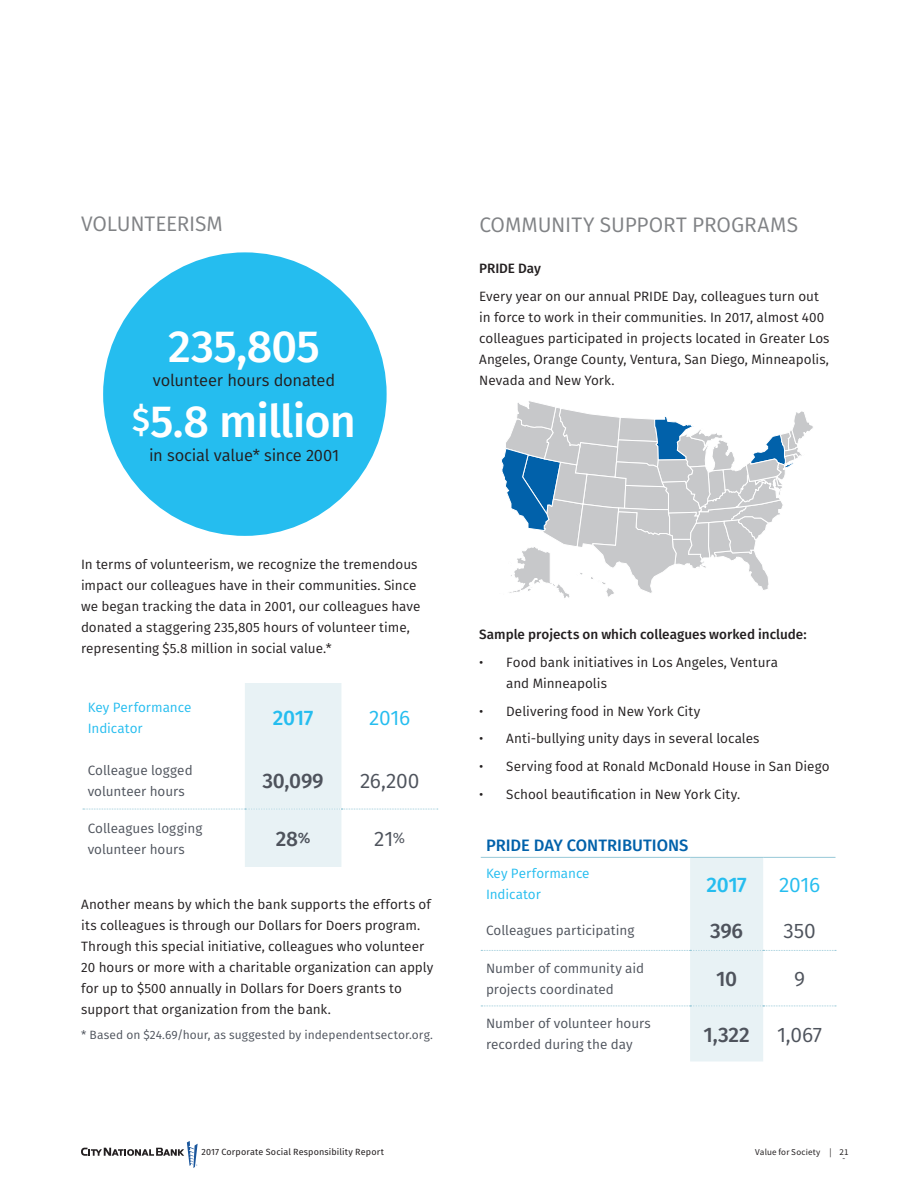
<style>
.page{position:relative;width:918px;height:1188px;background:#fff}
.page>*{position:absolute;margin:0;border:0;box-sizing:border-box;transform-origin:0 0}
.content{font:500 45px "Fira Sans";letter-spacing:-.02em;color:#fff}
.subheading{font:21px "Fira Sans";letter-spacing:-.01em;color:#808285}
.t1{font:500 21px "Fira Sans";letter-spacing:-.01em;color:#4e535c}
.t2{font:21px "Fira Sans";letter-spacing:-.01em;color:#4e535c}
.t3{font:500 21px "Fira Sans";letter-spacing:-.02em;color:#25bdef}
.t4{font:21px "Fira Sans";letter-spacing:-.02em;color:#25bdef}
.content-2{font:16.5px "Fira Sans";letter-spacing:-.01em;color:#231f20}
.tables_heading{font:500 16.5px "Fira Sans";color:#0161aa}
.content-3{font:13.5px/21px "Fira Sans";color:#231f20}
.t5{font:13.5px/21px "Fira Sans";letter-spacing:-.005em;color:#4e535c}
.t6{font:13.5px/21px "Fira Sans";letter-spacing:-.005em;color:#25bdef}
.content-4{font:500 13.5px "Fira Sans";color:#231f20}
.subheading_2{font:500 13.5px "Fira Sans";letter-spacing:-.005em;color:#231f20}
.content-5{font:12px "Fira Sans";letter-spacing:.005em;color:#4e535c}
.t7{font:9px "Fira Sans";letter-spacing:.015em;color:#231f20}
.t8{font:9px "Source Sans Pro";letter-spacing:.02em;color:#231f20}
.s1{font-size:33px}
.s2{font-size:15px}
</style>
<div class="page">
<svg style="left:81px;top:1141px;width:117px;height:27px"></svg>
<div style="left:103px;top:252px;width:284px;height:284px;background:#25bdef;border-radius:50%"></div>
<svg style="left:83px;top:683px;width:355px;height:184px"></svg>
<svg style="left:481px;top:857px;width:355px;height:204px"></svg>
<svg style="left:501px;top:401px;width:312px;height:197px"></svg>
<p class="subheading" style="left:81px;top:209px;width:144px">VOLUNTEERISM</p>
<p class="content" style="left:168px;top:315px;width:153px">235,805</p>
<p class="content-2" style="left:153px;top:369px;width:184px">volunteer hours donated</p>
<p class="content" style="left:132px;top:390px;width:225px"><span class="s1">$</span>5.8 million</p>
<p class="content-2" style="left:149px;top:444px;width:192px">in social value* since 2001</p>
<p class="subheading" style="left:479px;top:210px;width:320px">COMMUNITY SUPPORT PROGRAMS</p>
<p class="subheading_2" style="left:479px;top:259px;width:63px">PRIDE Day</p>
<p class="content-3" style="left:479px;top:286px;width:352px">Every year on our annual PRIDE Day, colleagues turn out in force to work in their communities. In 2017, almost 400 colleagues participated in projects located in Greater Los Angeles, Orange County, Ventura, San Diego, Minneapolis, Nevada and New York.</p>
<p class="content-3" style="left:81px;top:555px;width:341px">In terms of volunteerism, we recognize the tremendous impact our colleagues have in their communities. Since we began tracking the data in 2001, our colleagues have donated a staggering 235,805 hours of volunteer time, representing $5.8 million in social value.*</p>
<p class="t6" style="left:88px;top:698px;width:105px">Key Performance<br>Indicator</p>
<p class="t3" style="left:273px;top:703px;width:42px">2017</p>
<p class="t4" style="left:369px;top:703px;width:42px">2016</p>
<p class="t5" style="left:88px;top:761px;width:107px">Colleague logged volunteer hours</p>
<p class="t1" style="left:263px;top:766px;width:63px">30,099</p>
<p class="t2" style="left:360px;top:766px;width:61px">26,200</p>
<p class="t5" style="left:88px;top:818px;width:116px">Colleagues logging volunteer hours</p>
<p class="t1" style="left:276px;top:824px;width:36px">28<span class="s2">%</span></p>
<p class="t2" style="left:374px;top:824px;width:32px">21<span class="s2">%</span></p>
<p class="content-3" style="left:81px;top:895px;width:354px">Another means by which the bank supports the efforts of its colleagues is through our Dollars for Doers program.<br>Through this special initiative, colleagues who volunteer 20 hours or more with a charitable organization can apply for up to $500 annually in Dollars for Doers grants to support that organization from the bank.</p>
<p class="content-5" style="left:81px;top:1026px;width:353px">* Based on $24.69/hour, as suggested by independentsector.org.</p>
<p class="content-4" style="left:479px;top:625px;width:329px">Sample projects on which colleagues worked include:</p>
<p class="content-3" style="left:506px;top:653px;width:273px;text-indent:-27px">• Food bank initiatives in Los Angeles, Ventura and Minneapolis</p>
<p class="content-3" style="left:479px;top:701px;width:223px">• Delivering food in New York City</p>
<p class="content-3" style="left:479px;top:729px;width:282px">• Anti-bullying unity days in several locales</p>
<p class="content-3" style="left:479px;top:757px;width:352px">• Serving food at Ronald McDonald House in San Diego</p>
<p class="content-3" style="left:479px;top:785px;width:263px">• School beautification in New York City.</p>
<p class="tables_heading" style="left:486px;top:834px;width:204px">PRIDE DAY CONTRIBUTIONS</p>
<p class="t6" style="left:486px;top:864px;width:105px">Key Performance<br>Indicator</p>
<p class="t3" style="left:706px;top:870px;width:42px">2017</p>
<p class="t4" style="left:779px;top:870px;width:42px">2016</p>
<p class="t5" style="left:486px;top:921px;width:150px">Colleagues participating</p>
<p class="t1" style="left:710px;top:916px;width:35px">396</p>
<p class="t2" style="left:784px;top:916px;width:34px">350</p>
<p class="t5" style="left:486px;top:959px;width:160px">Number of community aid projects coordinated</p>
<p class="t1" style="left:716px;top:964px;width:23px">10</p>
<p class="t2" style="left:794px;top:964px;width:12px">9</p>
<p class="t5" style="left:486px;top:1014px;width:166px">Number of volunteer hours recorded during the day</p>
<p class="t1" style="left:703px;top:1020px;width:48px">1,322</p>
<p class="t2" style="left:777px;top:1020px;width:46px">1,067</p>
<p class="t7" style="left:202px;top:1146px;width:184px">2017 Corporate Social Responsibility Report</p>
<p class="t8" style="left:755px;top:1147px;width:78px">Value for Society |</p>
<p class="t8" style="left:839px;top:1147px;width:11px">21</p>
<p class="t8" style="left:843px;top:1153px;width:4px">-</p>
</div>
